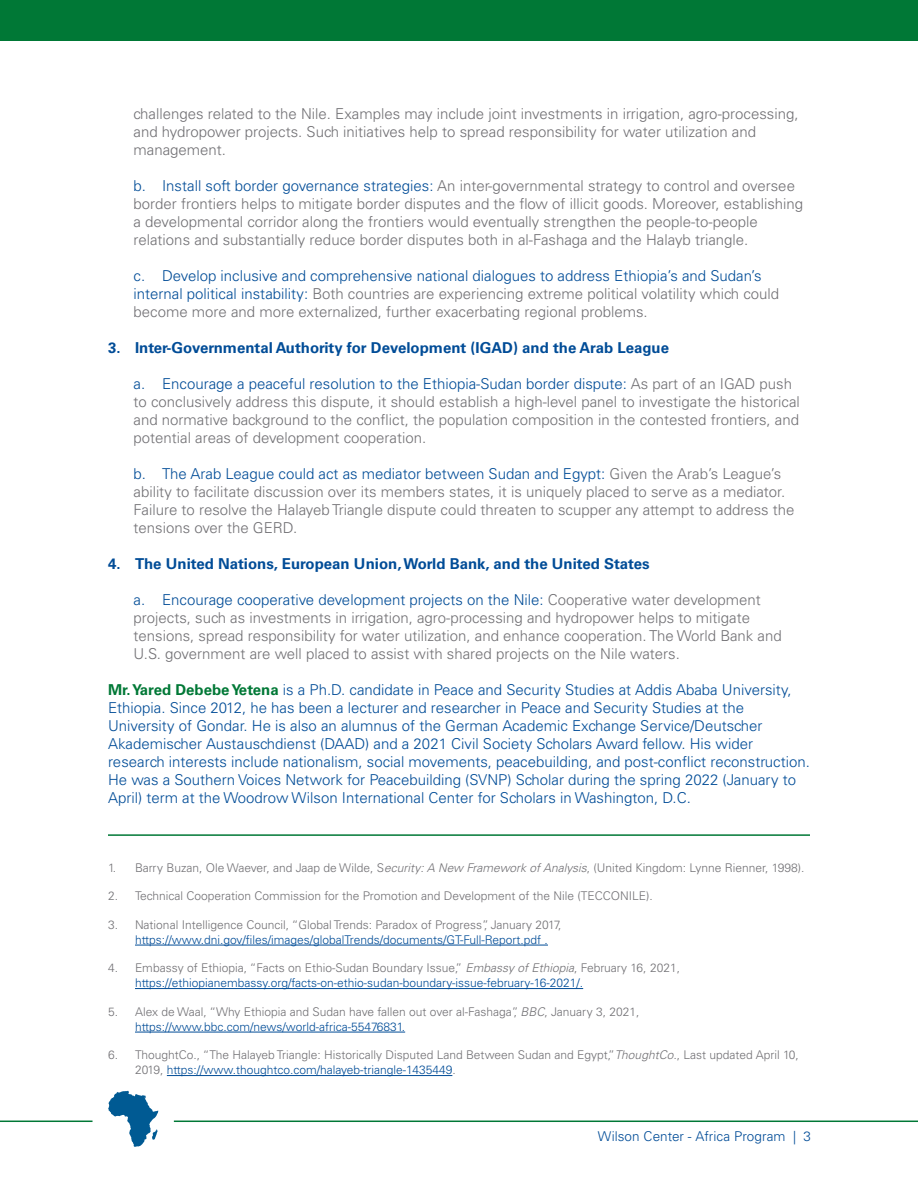
<style>
.page{position:relative;width:918px;height:1188px;background:#fff}
.page>*{position:absolute;margin:0;border:0;box-sizing:border-box;transform-origin:0 0}
.Rec_text_indented__a{font:300 15px/18px "Univers LT Std";color:#717074}
.t1{font:300 15px/18px "Univers LT Std";color:#004c97}
.Rec_text_indented__a-2{font:700 15px "Univers LT Std";color:#004c97}
.t2{font:300 13.5px "Univers LT Std";letter-spacing:.005em;color:#004c97}
.t3{font:300 12px/15px "Univers LT Std";color:#717074}
.t4{font:300 12px/15px "Univers LT Std";color:#004c97}
.s1{color:#004c97}
.s2{font-weight:700;color:#007836}
.s3{font-style:italic}
.s4{color:#717074}
.s5{font-style:italic;color:#717074}
</style>
<div class="page">
<hr style="left:0;top:1121px;width:93px;height:1px;background:#007836">
<hr style="left:174px;top:1121px;width:744px;height:1px;background:#007836">
<svg style="left:108px;top:1091px;width:50px;height:56px"></svg>
<div style="left:0;top:0;width:918px;height:40px;background:#007836"></div>
<hr style="left:135px;top:945px;width:413px;height:1px;background:#004c97">
<hr style="left:135px;top:988px;width:448px;height:1px;background:#004c97">
<hr style="left:135px;top:1032px;width:270px;height:1px;background:#004c97">
<hr style="left:167px;top:1075px;width:285px;height:1px;background:#004c97">
<hr style="left:108px;top:834px;width:702px;height:2px;background:#007836">
<p class="Rec_text_indented__a" style="left:134px;top:105px;width:667px">challenges related to the Nile. Examples may include joint investments in irrigation, agro-processing, and hydropower projects. Such initiatives help to spread responsibility for water utilization and management.</p>
<p class="Rec_text_indented__a" style="left:134px;top:177px;width:671px"><span class="s1">b. Install soft border governance strategies:</span> An inter-governmental strategy to control and oversee border frontiers helps to mitigate border disputes and the flow of illicit goods. Moreover, establishing a developmental corridor along the frontiers would eventually strengthen the people-to-people relations and substantially reduce border disputes both in al-Fashaga and the Halayb triangle.</p>
<p class="Rec_text_indented__a" style="left:134px;top:267px;width:647px"><span class="s1">c. Develop inclusive and comprehensive national dialogues to address Ethiopia’s and Sudan’s internal political instability:</span> Both countries are experiencing extreme political volatility which could become more and more externalized, further exacerbating regional problems.</p>
<p class="Rec_text_indented__a-2" style="left:108px;top:339px;width:563px">3. Inter-Governmental Authority for Development (IGAD) and the Arab League</p>
<p class="Rec_text_indented__a" style="left:134px;top:375px;width:668px"><span class="s1">a. Encourage a peaceful resolution to the Ethiopia-Sudan border dispute:</span> As part of an IGAD push to conclusively address this dispute, it should establish a high-level panel to investigate the historical and normative background to the conflict, the population composition in the contested frontiers, and potential areas of development cooperation.</p>
<p class="Rec_text_indented__a" style="left:134px;top:465px;width:663px"><span class="s1">b. The Arab League could act as mediator between Sudan and Egypt:</span> Given the Arab’s League’s ability to facilitate discussion over its members states, it is uniquely placed to serve as a mediator.<br>Failure to resolve the Halayeb Triangle dispute could threaten to scupper any attempt to address the tensions over the GERD.</p>
<p class="Rec_text_indented__a-2" style="left:108px;top:555px;width:543px">4. The United Nations, European Union, World Bank, and the United States</p>
<p class="Rec_text_indented__a" style="left:134px;top:591px;width:650px"><span class="s1">a. Encourage cooperative development projects on the Nile:</span> Cooperative water development projects, such as investments in irrigation, agro-processing and hydropower helps to mitigate tensions, spread responsibility for water utilization, and enhance cooperation. The World Bank and U.S. government are well placed to assist with shared projects on the Nile waters.</p>
<p class="t1" style="left:108px;top:681px;width:703px"><span class="s2">Mr. Yared Debebe Yetena</span> is a Ph.D. candidate in Peace and Security Studies at Addis Ababa University, Ethiopia. Since 2012, he has been a lecturer and researcher in Peace and Security Studies at the University of Gondar. He is also an alumnus of the German Academic Exchange Service/Deutscher Akademischer Austauschdienst (DAAD) and a 2021 Civil Society Scholars Award fellow. His wider research interests include nationalism, social movements, peacebuilding, and post-conflict reconstruction.<br>He was a Southern Voices Network for Peacebuilding (SVNP) Scholar during the spring 2022 (January to April) term at the Woodrow Wilson International Center for Scholars in Washington, D.C.</p>
<p class="t3" style="left:108px;top:860px;width:698px">1. Barry Buzan, Ole Waever, and Jaap de Wilde, S<span class="s3">ecurity: A New Framework of Analysis</span>, (United Kingdom: Lynne Rienner, 1998).</p>
<p class="t3" style="left:108px;top:889px;width:546px">2. Technical Cooperation Commission for the Promotion and Development of the Nile (TECCONILE).</p>
<p class="t3" style="left:135px;top:917px;width:428px;text-indent:-27px">3. National Intelligence Council, “Global Trends: Paradox of Progress”, January 2017, <span class="s1">https://www.dni.gov/files/images/globalTrends/documents/GT-Full-Report.pdf .</span></p>
<p class="t4" style="left:135px;top:961px;width:547px;text-indent:-27px"><span class="s4">4. Embassy of Ethiopia, “Facts on Ethio-Sudan Boundary Issue,”</span> <span class="s5">Embassy of Ethiopia</span><span class="s4">, February 16, 2021, </span>https://ethiopianembassy.org/facts-on-ethio-sudan-boundary-issue-february-16-2021/.</p>
<p class="t3" style="left:135px;top:1004px;width:506px;text-indent:-27px">5. Alex de Waal, “Why Ethiopia and Sudan have fallen out over al-Fashaga”, <span class="s3">BBC</span>, January 3, 2021, <span class="s1">https://www.bbc.com/news/world-africa-55476831.</span></p>
<p class="t3" style="left:135px;top:1048px;width:665px;text-indent:-27px">6. ThoughtCo., “The Halayeb Triangle: Historically Disputed Land Between Sudan and Egypt,”<span class="s3">ThoughtCo.</span>, Last updated April 10,<br>2019, <span class="s1">https://www.thoughtco.com/halayeb-triangle-1435449</span>.</p>
<p class="t2" style="left:598px;top:1128px;width:215px">Wilson Center - Africa Program | 3</p>
</div>
